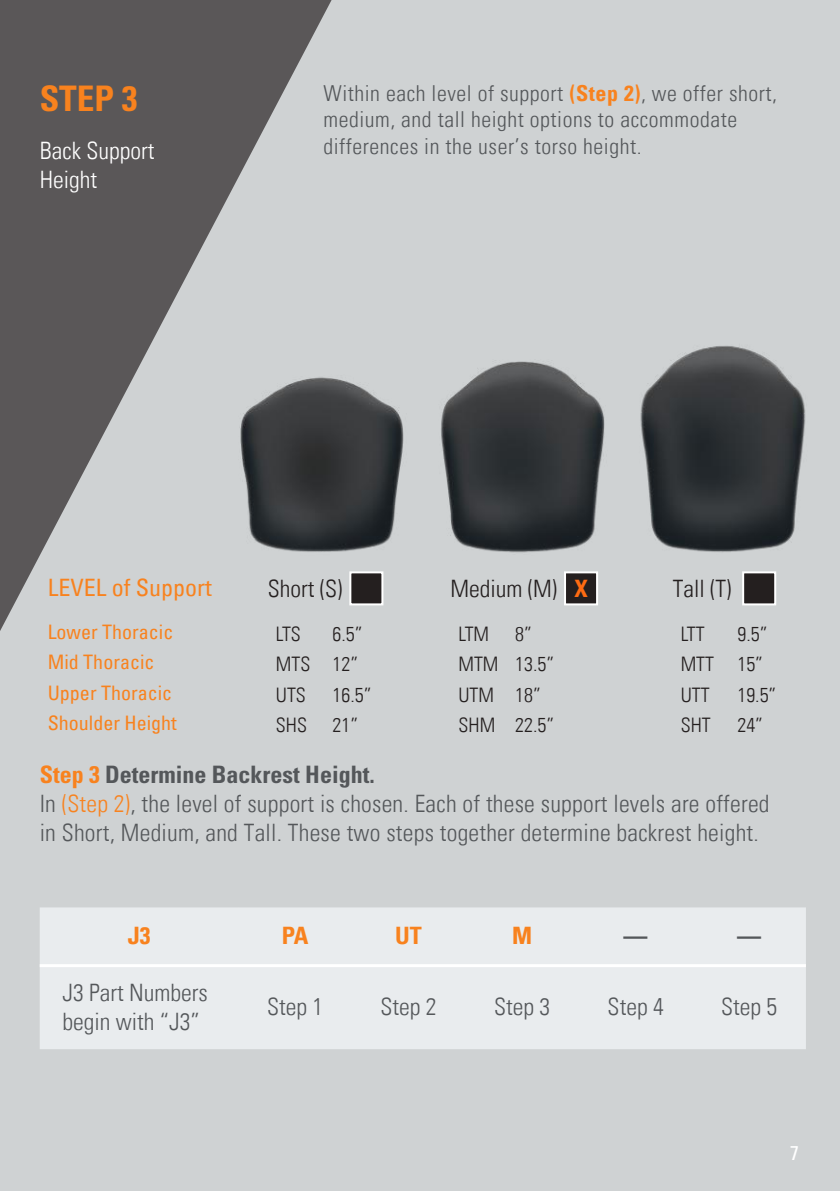
<style>
.page{position:relative;width:840px;height:1191px;background:#fff}
.page>*{position:absolute;margin:0;border:0;box-sizing:border-box;transform-origin:0 0}
.t1{font:700 condensed 35.2px "Univers LT Std";color:#f8821e}
.t2{font:24px/28.8px "Univers Com 47 Light Cond";letter-spacing:.01em;color:#54575a}
.t3{font:700 condensed 24px "Univers LT Std";color:#54575a}
.t4{font:24px "Univers Com 47 Light Cond";color:#241f1f}
.t5{font:24px/28.8px "Univers Com 47 Light Cond";color:#fff}
.t6{font:condensed 24px "Univers Com 57";color:#f8821e}
.t7{font:24px "Univers Com 67 Bold Cond";color:#f8821e}
.t8{font:24px "Univers Com 67 Bold Cond";color:#54575a}
.t9{font:22px/26.4px "Univers Com 47 Light Cond";letter-spacing:.025em;color:#54575a}
.t10{font:20px/30.4px "Univers Com 47 Light Cond";color:#241f1f}
.t11{font:condensed 20px/30.4px "Univers Com 57";color:#f8821e}
.t12{font:condensed 20px "Univers LT Std";color:#fff}
.s1{font-family:"Univers Com 67 Bold Cond";color:#f8821e}
.s2{font-family:"Univers Com 67 Bold Cond";color:#fe6b12}
.s3{color:#f8821e}
</style>
<div class="page">
<div style="left:0;top:0;width:839px;height:1191px;background:#cfd2d3"></div>
<svg style="left:0;top:0;width:331px;height:631px;fill:#5a5758"></svg>
<div style="left:40px;top:907px;width:765px;height:142px;background:#e9ecee"></div>
<hr style="left:40px;top:964px;width:765px;height:3px;background:#fff">
<img style="left:193px;top:215px;width:613px;height:341px">
<div style="left:350px;top:572px;width:32px;height:32px;background:#241f1f"></div>
<div style="left:349px;top:571px;width:34px;height:34px;border:2px solid #fff"></div>
<div style="left:564px;top:572px;width:32px;height:32px;background:#241f1f"></div>
<div style="left:563px;top:571px;width:34px;height:34px;border:2px solid #fff"></div>
<div style="left:742px;top:572px;width:32px;height:32px;background:#241f1f"></div>
<div style="left:741px;top:571px;width:34px;height:34px;border:2px solid #fff"></div>
<h1 class="t1" style="left:40px;top:76px;width:99px">STEP 3</h1>
<p class="t5" style="left:40px;top:136px;width:116px">Back Support<br>Height</p>
<p class="t9" style="left:323px;top:80px;width:455px">Within each level of support <span class="s1">(Step 2)</span>, we offer short, medium, and tall height options to accommodate differences in the user’s torso height.</p>
<p class="t6" style="left:48px;top:572px;width:165px">LEVEL of Support</p>
<p class="t4" style="left:268px;top:574px;width:76px">Short (S)</p>
<p class="t4" style="left:450px;top:574px;width:139px">Medium (M) <span class="s2">X</span></p>
<p class="t4" style="left:672px;top:574px;width:60px">Tall (T)</p>
<p class="t11" style="left:48px;top:616px;width:130px">Lower Thoracic<br>Mid Thoracic<br>Upper Thoracic<br>Shoulder Height</p>
<p class="t10" style="left:680px;top:618px;width:25px">LTT</p>
<p class="t10" style="left:276px;top:618px;width:27px">LTS</p>
<p class="t10" style="left:276px;top:618px;width:88px;text-indent:57px">6.5”<br>MTS 12”<br>UTS</p>
<p class="t10" style="left:680px;top:618px;width:88px;text-indent:57px">9.5”<br>MTT 15”<br>UTT</p>
<p class="t10" style="left:458px;top:618px;width:97px;text-indent:57px">8”<br>MTM 13.5”<br>UTM 18”<br>SHM 22.5”</p>
<p class="t10" style="left:458px;top:618px;width:32px">LTM</p>
<p class="t10" style="left:332px;top:679px;width:40px">16.5”</p>
<p class="t10" style="left:737px;top:679px;width:40px">19.5”</p>
<p class="t10" style="left:276px;top:709px;width:33px">SHS</p>
<p class="t10" style="left:332px;top:709px;width:27px">21”</p>
<p class="t10" style="left:680px;top:709px;width:31px">SHT</p>
<p class="t10" style="left:737px;top:709px;width:27px">24”</p>
<p class="t3" style="left:40px;top:759px;width:336px"><span class="s3">Step 3</span> Determine Backrest Height.</p>
<p class="t2" style="left:40px;top:789px;width:731px">In <span class="s3">(Step 2)</span>, the level of support is chosen. Each of these support levels are offered in Short, Medium, and Tall. These two steps together determine backrest height.</p>
<p class="t7" style="left:128px;top:921px;width:24px">J3</p>
<p class="t7" style="left:281px;top:921px;width:28px">PA</p>
<p class="t7" style="left:395px;top:921px;width:28px">UT</p>
<p class="t7" style="left:512px;top:921px;width:21px">M</p>
<p class="t8" style="left:623px;top:921px;width:25px">—</p>
<p class="t8" style="left:736px;top:921px;width:25px">—</p>
<p class="t2" style="left:62px;top:978px;width:147px">J3 Part Numbers begin with “J3”</p>
<p class="t2" style="left:267px;top:992px;width:57px">Step 1</p>
<p class="t2" style="left:380px;top:992px;width:57px">Step 2</p>
<p class="t2" style="left:494px;top:992px;width:57px">Step 3</p>
<p class="t2" style="left:607px;top:992px;width:57px">Step 4</p>
<p class="t2" style="left:720px;top:992px;width:57px">Step 5</p>
<p class="t12" style="left:789px;top:1140px;width:10px">7</p>
</div>
